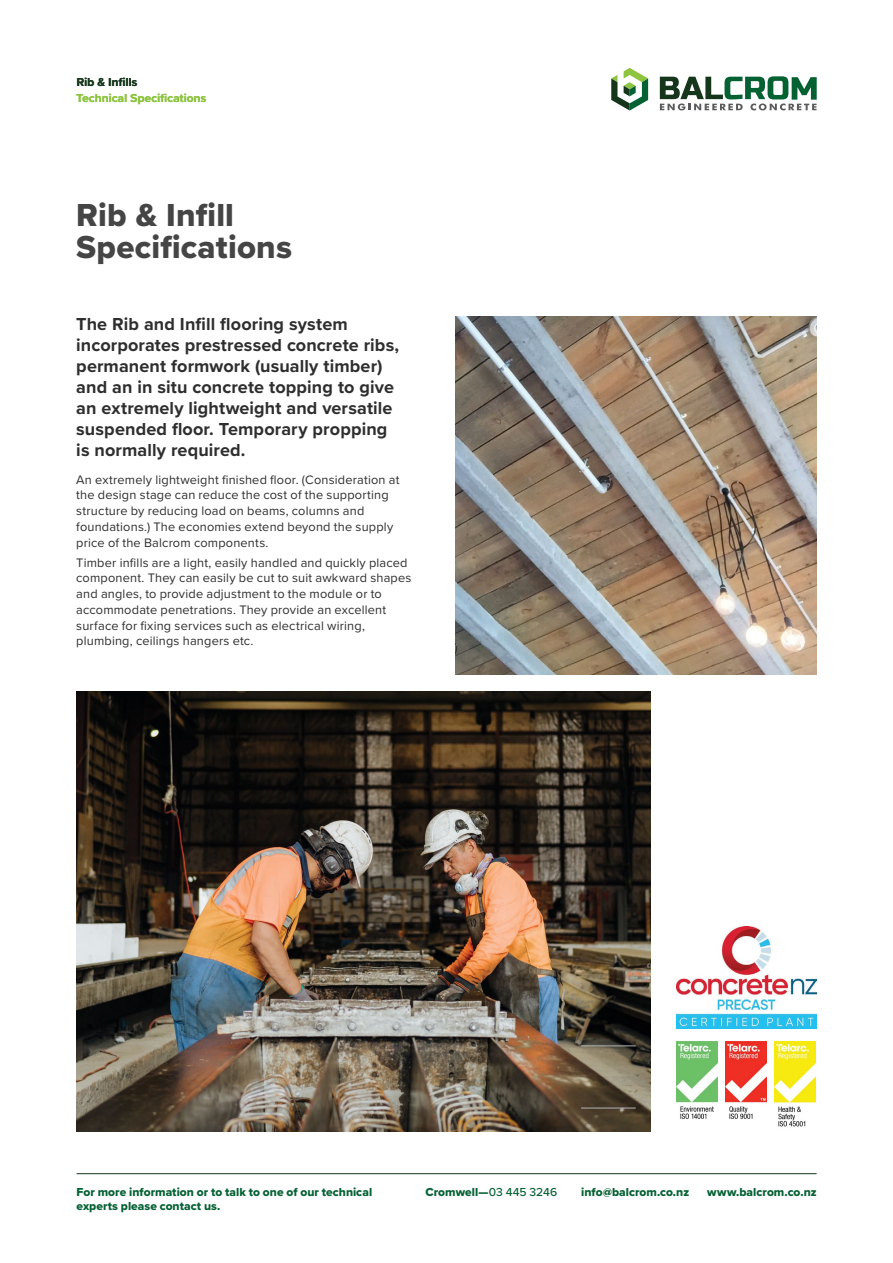
<style>
.page{position:relative;width:893px;height:1263px;background:#fff}
.page>*{position:absolute;margin:0;border:0;box-sizing:border-box;transform-origin:0 0}
.t1{font:33px/31.5px "Proxima Nova Extrabld";letter-spacing:.005em;color:#454546}
.t2{font:700 18px/21px "Proxima Nova";letter-spacing:.005em;color:#2e2e2f}
.t3{font:12.75px/15.8px "Proxima Nova";letter-spacing:.015em;color:#2e2e2f}
.t4{font:12px/14.4px "Proxima Nova Extrabld";letter-spacing:.005em;color:#066134}
.t5{font:700 12px "Proxima Nova";color:#8dc440}
.t6{font:700 12px "Proxima Nova";color:#16371c}
.s1{font-family:"Proxima Nova";font-weight:500}
</style>
<div class="page">
<svg style="left:660px;top:76px;width:157px;height:34px"></svg>
<svg style="left:611px;top:68px;width:37px;height:43px"></svg>
<img style="left:455px;top:316px;width:362px;height:358px">
<img style="left:77px;top:691px;width:574px;height:440px">
<hr style="left:581px;top:1045px;width:55px;height:1px;background:#b1b4b6">
<hr style="left:581px;top:1108px;width:55px;height:1px;background:#b1b4b6">
<img style="left:677px;top:926px;width:140px;height:103px">
<img style="left:775px;top:1041px;width:41px;height:86px">
<img style="left:725px;top:1041px;width:41px;height:78px">
<img style="left:676px;top:1041px;width:41px;height:78px">
<hr style="left:77px;top:1173px;width:740px;height:1px;background:#16371c">
<p class="t6" style="left:77px;top:73px;width:62px">Rib &amp; Infills</p>
<p class="t5" style="left:77px;top:89px;width:131px">Technical Specifications</p>
<h1 class="t1" style="left:76px;top:199px;width:217px">Rib &amp; Infill<br>Specifications</h1>
<p class="t2" style="left:76px;top:313px;width:324px">The Rib and Infill flooring system incorporates prestressed concrete ribs, permanent formwork (usually timber) and an in situ concrete topping to give an extremely lightweight and versatile suspended floor. Temporary propping is normally required.</p>
<p class="t3" style="left:76px;top:471px;width:325px">An extremely lightweight finished floor. (Consideration at the design stage can reduce the cost of the supporting structure by reducing load on beams, columns and foundations.) The economies extend beyond the supply price of the Balcrom components.</p>
<p class="t3" style="left:76px;top:554px;width:337px">Timber infills are a light, easily handled and quickly placed component. They can easily be cut to suit awkward shapes and angles, to provide adjustment to the module or to accommodate penetrations. They provide an excellent surface for fixing services such as electrical wiring, plumbing, ceilings hangers etc.</p>
<p class="t4" style="left:77px;top:1184px;width:297px">For more information or to talk to one of our technical experts please contact us.</p>
<p class="t4" style="left:425px;top:1184px;width:133px">Cromwell—<span class="s1">03 445 3246</span></p>
<p class="t4" style="left:581px;top:1184px;width:110px">info@balcrom.co.nz</p>
<p class="t4" style="left:707px;top:1184px;width:111px">www.balcrom.co.nz</p>
</div>
